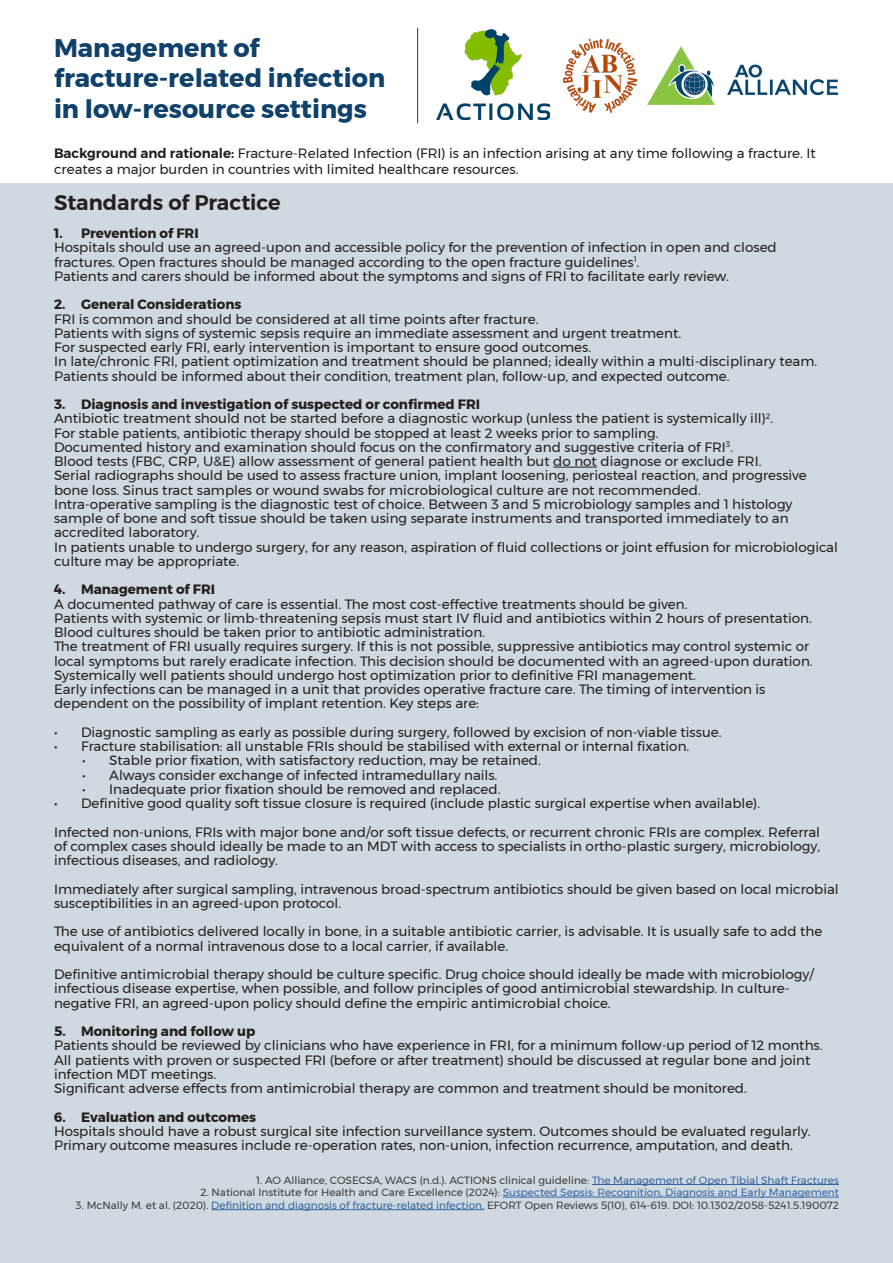
<style>
.page{position:relative;width:893px;height:1263px;background:#fff}
.page>*{position:absolute;margin:0;border:0;box-sizing:border-box;transform-origin:0 0}
.t1{font:700 25.5px/30.6px "Montserrat";color:#10416a}
.t2{font:600 21px "Montserrat";color:#231f20}
.t3{font:13.5px/14.2px "Montserrat";color:#231f20}
.t4{font:700 13.5px "Montserrat";color:#231f20}
.t5{font:10.5px "Montserrat";color:#3e3e3f}
.t6{font:10.5px "Montserrat";color:#3667a4}
.s1{font-weight:600}
.s2{color:#3667a4}
.s3{color:#3e3e3f}
</style>
<div class="page">
<div style="left:0;top:184px;width:893px;height:1079px;background:#cfd9df"></div>
<img style="left:648px;top:47px;width:189px;height:57px">
<hr style="left:417px;top:28px;width:1px;height:95px;background:#10416a">
<hr style="left:553px;top:467px;width:44px;height:1px;background:#231f20">
<hr style="left:592px;top:1184px;width:247px;height:1px;background:#3667a4">
<hr style="left:503px;top:1197px;width:336px;height:1px;background:#3667a4">
<hr style="left:211px;top:1209px;width:273px;height:1px;background:#3667a4">
<img style="left:437px;top:30px;width:113px;height:89px">
<img style="left:563px;top:38px;width:75px;height:75px">
<p class="t1" style="left:54px;top:32px;width:207px">Management of</p>
<p class="t1" style="left:54px;top:63px;width:333px">fracture-related infection in low-resource settings</p>
<p class="t3" style="left:54px;top:145px;width:763px;line-height:16.2px"><span class="s1">Background and rationale:</span> Fracture-Related Infection (FRI) is an infection arising at any time following a fracture. It creates a major burden in countries with limited healthcare resources.</p>
<p class="t2" style="left:54px;top:185px;width:228px">Standards of Practice</p>
<p class="t4" style="left:54px;top:222px;width:146px">1. Prevention of FRI</p>
<p class="t3" style="left:54px;top:240px;width:724px">Hospitals should use an agreed-upon and accessible policy for the prevention of infection in open and closed fractures. Open fractures should be managed according to the open fracture guidelines<sup>1</sup>.</p>
<p class="t3" style="left:54px;top:269px;width:676px">Patients and carers should be informed about the symptoms and signs of FRI to facilitate early review.</p>
<p class="t4" style="left:54px;top:294px;width:189px">2. General Considerations</p>
<p class="t3" style="left:54px;top:311px;width:486px">FRI is common and should be considered at all time points after fracture.</p>
<p class="t3" style="left:54px;top:326px;width:629px">Patients with signs of systemic sepsis require an immediate assessment and urgent treatment.</p>
<p class="t3" style="left:54px;top:340px;width:539px">For suspected early FRI, early intervention is important to ensure good outcomes.</p>
<p class="t3" style="left:54px;top:354px;width:765px">In late/chronic FRI, patient optimization and treatment should be planned; ideally within a multi-disciplinary team.</p>
<p class="t3" style="left:54px;top:368px;width:677px">Patients should be informed about their condition, treatment plan, follow-up, and expected outcome.</p>
<p class="t4" style="left:54px;top:393px;width:428px">3. Diagnosis and investigation of suspected or confirmed FRI</p>
<p class="t3" style="left:54px;top:411px;width:721px">Antibiotic treatment should not be started before a diagnostic workup (unless the patient is systemically ill)<sup>2</sup>.</p>
<p class="t3" style="left:54px;top:425px;width:606px">For stable patients, antibiotic therapy should be stopped at least 2 weeks prior to sampling.</p>
<p class="t3" style="left:54px;top:440px;width:681px">Documented history and examination should focus on the confirmatory and suggestive criteria of FRI<sup>3</sup>.</p>
<p class="t3" style="left:54px;top:454px;width:709px">Blood tests (FBC, CRP, U&amp;E) allow assessment of general patient health but do not diagnose or exclude FRI.</p>
<p class="t3" style="left:54px;top:468px;width:754px">Serial radiographs should be used to assess fracture union, implant loosening, periosteal reaction, and progressive bone loss. Sinus tract samples or wound swabs for microbiological culture are not recommended.</p>
<p class="t3" style="left:54px;top:497px;width:740px">Intra-operative sampling is the diagnostic test of choice. Between 3 and 5 microbiology samples and 1 histology sample of bone and soft tissue should be taken using separate instruments and transported immediately to an accredited laboratory.</p>
<p class="t3" style="left:54px;top:539px;width:785px">In patients unable to undergo surgery, for any reason, aspiration of fluid collections or joint effusion for microbiological culture may be appropriate.</p>
<p class="t4" style="left:54px;top:579px;width:163px">4. Management of FRI</p>
<p class="t3" style="left:54px;top:596px;width:635px">A documented pathway of care is essential. The most cost-effective treatments should be given.</p>
<p class="t3" style="left:54px;top:611px;width:759px">Patients with systemic or limb-threatening sepsis must start IV fluid and antibiotics within 2 hours of presentation.<br>Blood cultures should be taken prior to antibiotic administration.</p>
<p class="t3" style="left:54px;top:639px;width:760px">The treatment of FRI usually requires surgery. If this is not possible, suppressive antibiotics may control systemic or local symptoms but rarely eradicate infection. This decision should be documented with an agreed-upon duration.</p>
<p class="t3" style="left:54px;top:668px;width:644px">Systemically well patients should undergo host optimization prior to definitive FRI management.</p>
<p class="t3" style="left:54px;top:682px;width:713px">Early infections can be managed in a unit that provides operative fracture care. The timing of intervention is dependent on the possibility of implant retention. Key steps are:</p>
<p class="t3" style="left:54px;top:725px;width:669px">• Diagnostic sampling as early as possible during surgery, followed by excision of non-viable tissue.</p>
<p class="t3" style="left:54px;top:739px;width:637px">• Fracture stabilisation: all unstable FRIs should be stabilised with external or internal fixation.</p>
<p class="t3" style="left:82px;top:753px;width:460px">• Stable prior fixation, with satisfactory reduction, may be retained.</p>
<p class="t3" style="left:82px;top:767px;width:417px">• Always consider exchange of infected intramedullary nails.</p>
<p class="t3" style="left:82px;top:782px;width:420px">• Inadequate prior fixation should be removed and replaced.</p>
<p class="t3" style="left:54px;top:796px;width:708px">• Definitive good quality soft tissue closure is required (include plastic surgical expertise when available).</p>
<p class="t3" style="left:54px;top:824px;width:768px;text-align:justify">Infected non-unions, FRIs with major bone and/or soft tissue defects, or recurrent chronic FRIs are complex. Referral of complex cases should ideally be made to an MDT with access to specialists in ortho-plastic surgery, microbiology, infectious diseases, and radiology.</p>
<p class="t3" style="left:54px;top:881px;width:786px">Immediately after surgical sampling, intravenous broad-spectrum antibiotics should be given based on local microbial susceptibilities in an agreed-upon protocol.</p>
<p class="t3" style="left:54px;top:924px;width:770px">The use of antibiotics delivered locally in bone, in a suitable antibiotic carrier, is advisable. It is usually safe to add the equivalent of a normal intravenous dose to a local carrier, if available.</p>
<p class="t3" style="left:54px;top:967px;width:761px">Definitive antimicrobial therapy should be culture specific. Drug choice should ideally be made with microbiology/ infectious disease expertise, when possible, and follow principles of good antimicrobial stewardship. In culture&shy;negative FRI, an agreed-upon policy should define the empiric antimicrobial choice.</p>
<p class="t4" style="left:54px;top:1020px;width:203px">5. Monitoring and follow up</p>
<p class="t3" style="left:54px;top:1038px;width:770px">Patients should be reviewed by clinicians who have experience in FRI, for a minimum follow-up period of 12 months.</p>
<p class="t3" style="left:54px;top:1052px;width:758px">All patients with proven or suspected FRI (before or after treatment) should be discussed at regular bone and joint infection MDT meetings.</p>
<p class="t3" style="left:54px;top:1081px;width:694px">Significant adverse effects from antimicrobial therapy are common and treatment should be monitored.</p>
<p class="t4" style="left:54px;top:1106px;width:204px">6. Evaluation and outcomes</p>
<p class="t3" style="left:54px;top:1124px;width:758px">Hospitals should have a robust surgical site infection surveillance system. Outcomes should be evaluated regularly.<br>Primary outcome measures include re-operation rates, non-union, infection recurrence, amputation, and death.</p>
<p class="t5" style="left:256px;top:1172px;width:584px">1. AO Alliance, COSECSA, WACS (n.d.). ACTIONS clinical guideline: <span class="s2">The Management of Open Tibial Shaft Fractures</span></p>
<p class="t6" style="left:201px;top:1184px;width:640px"><span class="s3">2. National Institute for Health and Care Excellence (2024):</span> Suspected Sepsis: Recognition, Diagnosis and Early Management</p>
<p class="t5" style="left:76px;top:1197px;width:765px">3. McNally M. et al. (2020). <span class="s2">Definition and diagnosis of fracture-related infection.</span> EFORT Open Reviews 5(10), 614-619. DOI: 10.1302/2058-5241.5.190072</p>
</div>
